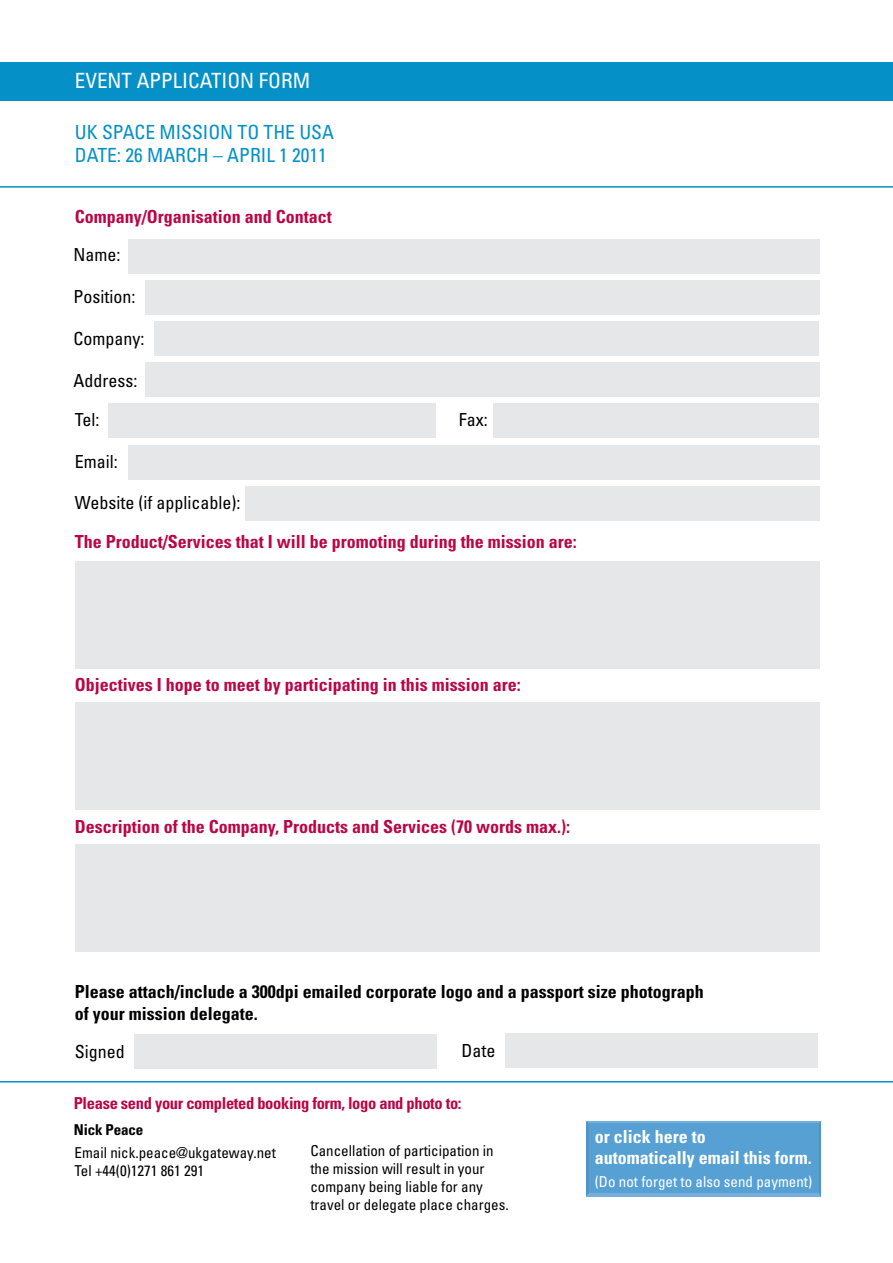
<style>
.page{position:relative;width:893px;height:1263px;background:#fff}
.page>*{position:absolute;margin:0;border:0;box-sizing:border-box;transform-origin:0 0}
.sub_titles{font:condensed 21px "Univers";color:#fff}
.t1{font:condensed 19.5px "Univers";color:#0590c7}
.t2{font:700 condensed 18px "Univers";color:#ba0646}
.t3{font:700 condensed 18px/21.6px "Univers";color:#000}
.t4{font:condensed 18px "Univers";color:#000}
.t5{font:700 condensed 18px/21.6px "Univers";color:#fff}
.t6{font:700 condensed 16.5px "Univers";letter-spacing:-.02em;color:#ba0646}
.t7{font:condensed 15px/18px "Univers";color:#000}
.t8{font:condensed 15px "Univers";color:#fff}
.t9{font:700 condensed 15px "Univers";letter-spacing:-.01em;color:#000}
</style>
<div class="page">
<svg style="left:586px;top:1121px;width:235px;height:75px"></svg>
<div style="left:589px;top:1124px;width:229px;height:69px;background:#56a0d3"></div>
<div style="left:0;top:62px;width:893px;height:38px;background:#0590c7"></div>
<hr style="left:0;top:186px;width:893px;height:2px;background:#0590c7">
<div style="left:128px;top:239px;width:691px;height:34px;background:#e6e7e8"></div>
<div style="left:145px;top:281px;width:674px;height:34px;background:#e6e7e8"></div>
<div style="left:145px;top:363px;width:674px;height:34px;background:#e6e7e8"></div>
<div style="left:109px;top:404px;width:327px;height:34px;background:#e6e7e8"></div>
<div style="left:134px;top:1034px;width:302px;height:34px;background:#e6e7e8"></div>
<div style="left:506px;top:1033px;width:312px;height:34px;background:#e6e7e8"></div>
<div style="left:155px;top:322px;width:664px;height:34px;background:#e6e7e8"></div>
<div style="left:128px;top:445px;width:691px;height:34px;background:#e6e7e8"></div>
<div style="left:245px;top:486px;width:574px;height:34px;background:#e6e7e8"></div>
<hr style="left:0;top:1081px;width:893px;height:1px;background:#0590c7">
<div style="left:494px;top:404px;width:325px;height:34px;background:#e6e7e8"></div>
<div style="left:75px;top:561px;width:744px;height:108px;background:#e6e7e8"></div>
<div style="left:75px;top:702px;width:744px;height:108px;background:#e6e7e8"></div>
<div style="left:75px;top:844px;width:744px;height:107px;background:#e6e7e8"></div>
<p class="sub_titles" style="left:75px;top:67px;width:237px">EVENT APPLICATION FORM</p>
<p class="t1" style="left:75px;top:120px;width:261px">UK SPACE MISSION TO THE USA</p>
<p class="t1" style="left:75px;top:143px;width:253px">DATE: 26 MARCH – APRIL 1 2011</p>
<p class="t2" style="left:75px;top:205px;width:259px">Company/Organisation and Contact</p>
<p class="t4" style="left:74px;top:243px;width:48px">Name:</p>
<p class="t4" style="left:74px;top:285px;width:63px">Position:</p>
<p class="t4" style="left:74px;top:327px;width:72px">Company:</p>
<p class="t4" style="left:74px;top:369px;width:65px">Address:</p>
<p class="t4" style="left:75px;top:408px;width:26px">Tel:</p>
<p class="t4" style="left:459px;top:408px;width:30px">Fax:</p>
<p class="t4" style="left:75px;top:450px;width:44px">Email:</p>
<p class="t4" style="left:75px;top:492px;width:167px">Website (if applicable):</p>
<p class="t2" style="left:75px;top:530px;width:503px">The Product/Services that I will be promoting during the mission are:</p>
<p class="t2" style="left:75px;top:674px;width:447px">Objectives I hope to meet by participating in this mission are:</p>
<p class="t2" style="left:75px;top:815px;width:497px">Description of the Company, Products and Services (70 words max.):</p>
<p class="t3" style="left:75px;top:980px;width:630px">Please attach/include a 300dpi emailed corporate logo and a passport size photograph of your mission delegate.</p>
<p class="t4" style="left:75px;top:1040px;width:52px">Signed</p>
<p class="t4" style="left:461px;top:1039px;width:36px">Date</p>
<p class="t6" style="left:74px;top:1093px;width:389px">Please send your completed booking form, logo and photo to:</p>
<p class="t9" style="left:74px;top:1120px;width:71px">Nick Peace</p>
<p class="t7" style="left:75px;top:1143px;width:203px">Email nick.peace@ukgateway.net</p>
<p class="t7" style="left:75px;top:1161px;width:131px">Tel +44(0)1271 861 291</p>
<p class="t7" style="left:310px;top:1142px;width:200px">Cancellation of participation in the mission will result in your company being liable for any travel or delegate place charges.</p>
<p class="t5" style="left:595px;top:1125px;width:218px">or click here to<br>automatically email this form.</p>
<p class="t8" style="left:595px;top:1172px;width:219px">(Do not forget to also send payment)</p>
</div>
